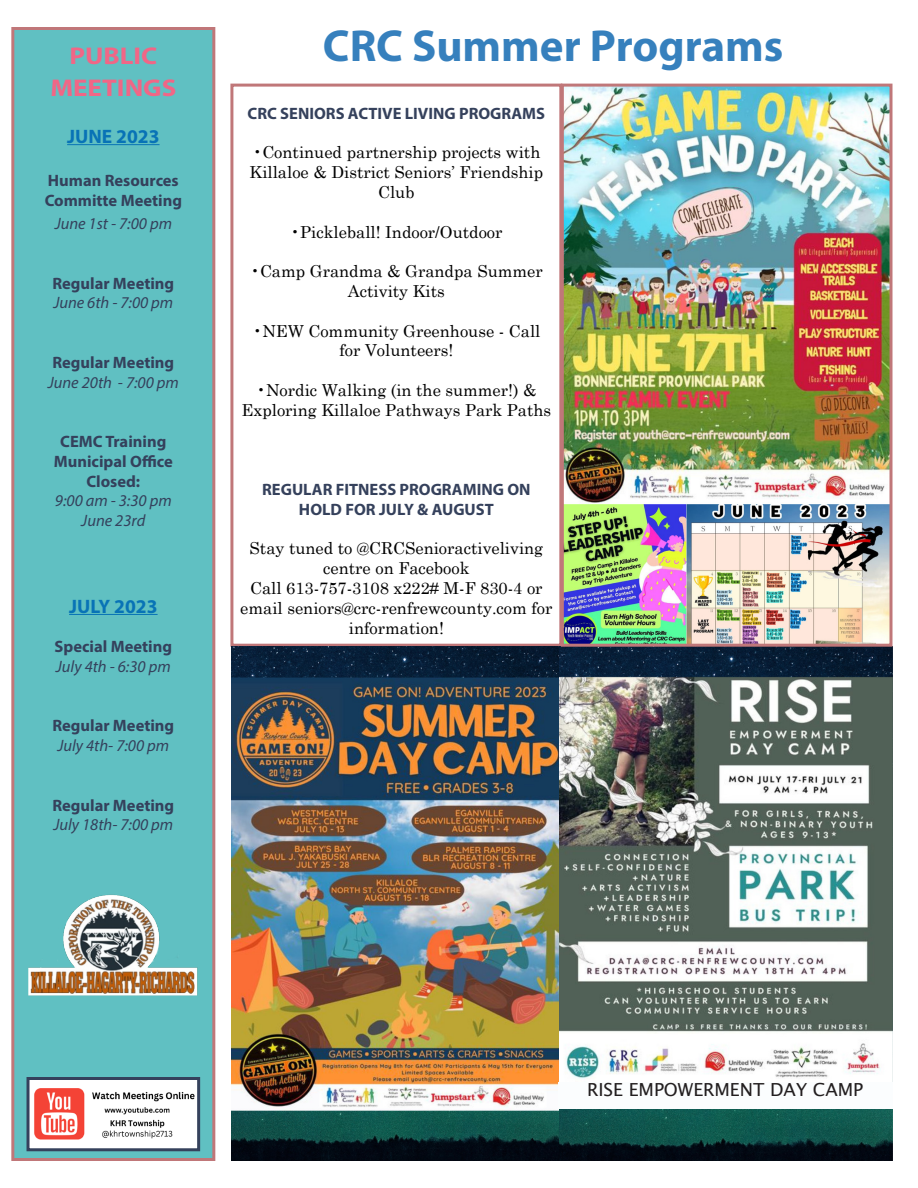
<style>
.page{position:relative;width:918px;height:1188px;background:#fff}
.page>*{position:absolute;margin:0;border:0;box-sizing:border-box;transform-origin:0 0}
.t1{font:700 45px "Myriad Pro";color:#3680bd}
.t2{font:700 24.3px "Myriad Pro";color:#f16686;scale:1.11 1}
.t3{font:700 19.5px "Myriad Pro";color:#0873b6}
.t4{font:18px "Lucida Sans Unicode";color:#231f20}
.t5{font:16.5px/19.8px "Century Schoolbook";color:#000;text-align:center}
.t6{font:700 16.5px/19.8px "Myriad Pro";color:#35415c;text-align:center}
.t7{font:italic 16.5px "Myriad Pro";color:#35415c}
</style>
<div class="page">
<div style="left:230px;top:84px;width:332px;height:563px;border:3px solid #c07779"></div>
<div style="left:13px;top:28px;width:201px;height:1132px;background:#60c0c2"></div>
<hr style="left:67px;top:144px;width:93px;height:1px;background:#0873b6">
<hr style="left:69px;top:614px;width:89px;height:1px;background:#0873b6">
<div style="left:11px;top:27px;width:204px;height:1134px;border:3px solid #c07779"></div>
<img style="left:31px;top:1081px;width:165px;height:66px">
<div style="left:27px;top:1077px;width:173px;height:74px;border:3px solid #35415c"></div>
<img style="left:232px;top:647px;width:327px;height:514px">
<img style="left:559px;top:647px;width:333px;height:514px">
<img style="left:565px;top:88px;width:323px;height:555px">
<div style="left:561px;top:84px;width:331px;height:563px;border:3px solid #c07779"></div>
<div style="left:558px;top:1082px;width:334px;height:27px;background:#fbfdfe"></div>
<img style="left:29px;top:894px;width:169px;height:102px">
<p class="t2" style="left:69px;top:39px;width:81px">PUBLIC</p>
<p class="t2" style="left:50px;top:72px;width:115px">MEETINGS</p>
<p class="t3" style="left:67px;top:123px;width:94px">JUNE 2023</p>
<p class="t6" style="left:48px;top:170px;width:132px">Human Resources</p>
<p class="t6" style="left:45px;top:190px;width:139px">Committe Meeting</p>
<p class="t7" style="left:55px;top:213px;width:119px">June 1st - 7:00 pm</p>
<p class="t6" style="left:52px;top:273px;width:123px">Regular Meeting</p>
<p class="t7" style="left:53px;top:293px;width:121px">June 6th - 7:00 pm</p>
<p class="t6" style="left:52px;top:352px;width:123px">Regular Meeting</p>
<p class="t7" style="left:48px;top:372px;width:133px">June 20th - 7:00 pm</p>
<p class="t6" style="left:60px;top:431px;width:108px">CEMC Training</p>
<p class="t6" style="left:54px;top:451px;width:120px">Municipal Office</p>
<p class="t6" style="left:86px;top:471px;width:55px">Closed:</p>
<p class="t7" style="left:55px;top:491px;width:118px">9:00 am - 3:30 pm</p>
<p class="t7" style="left:81px;top:510px;width:66px">June 23rd</p>
<p class="t3" style="left:69px;top:593px;width:90px">JULY 2023</p>
<p class="t6" style="left:55px;top:636px;width:119px">Special Meeting</p>
<p class="t7" style="left:56px;top:656px;width:116px">July 4th - 6:30 pm</p>
<p class="t6" style="left:52px;top:715px;width:123px">Regular Meeting</p>
<p class="t7" style="left:57px;top:735px;width:113px">July 4th- 7:00 pm</p>
<p class="t6" style="left:52px;top:795px;width:123px">Regular Meeting</p>
<p class="t7" style="left:53px;top:815px;width:121px">July 18th- 7:00 pm</p>
<p class="t1" style="left:323px;top:16px;width:462px">CRC Summer Programs</p>
<p class="t6" style="left:248px;top:103px;width:299px">CRC SENIORS ACTIVE LIVING PROGRAMS</p>
<p class="t5" style="left:250px;top:141px;width:295px">•Continued partnership projects with<br>Killaloe &amp; District Seniors’ Friendship<br>Club</p>
<p class="t5" style="left:290px;top:220px;width:214px">•Pickleball! Indoor/Outdoor</p>
<p class="t5" style="left:250px;top:260px;width:294px">•Camp Grandma &amp; Grandpa Summer<br>Activity Kits</p>
<p class="t5" style="left:252px;top:319px;width:290px">•NEW Community Greenhouse - Call for Volunteers!</p>
<p class="t5" style="left:242px;top:379px;width:311px">•Nordic Walking (in the summer!) &amp;<br>Exploring Killaloe Pathways Park Paths</p>
<p class="t6" style="left:262px;top:479px;width:270px">REGULAR FITNESS PROGRAMING ON<br>HOLD FOR JULY &amp; AUGUST</p>
<p class="t5" style="left:250px;top:537px;width:295px">Stay tuned to @CRCSenioractiveliving centre on Facebook</p>
<p class="t5" style="left:240px;top:577px;width:314px">Call 613-757-3108 x222# M-F 830-4 or email seniors@crc-renfrewcounty.com for information!</p>
<p class="t4" style="left:587px;top:1076px;width:278px">RISE EMPOWERMENT DAY CAMP</p>
</div>
